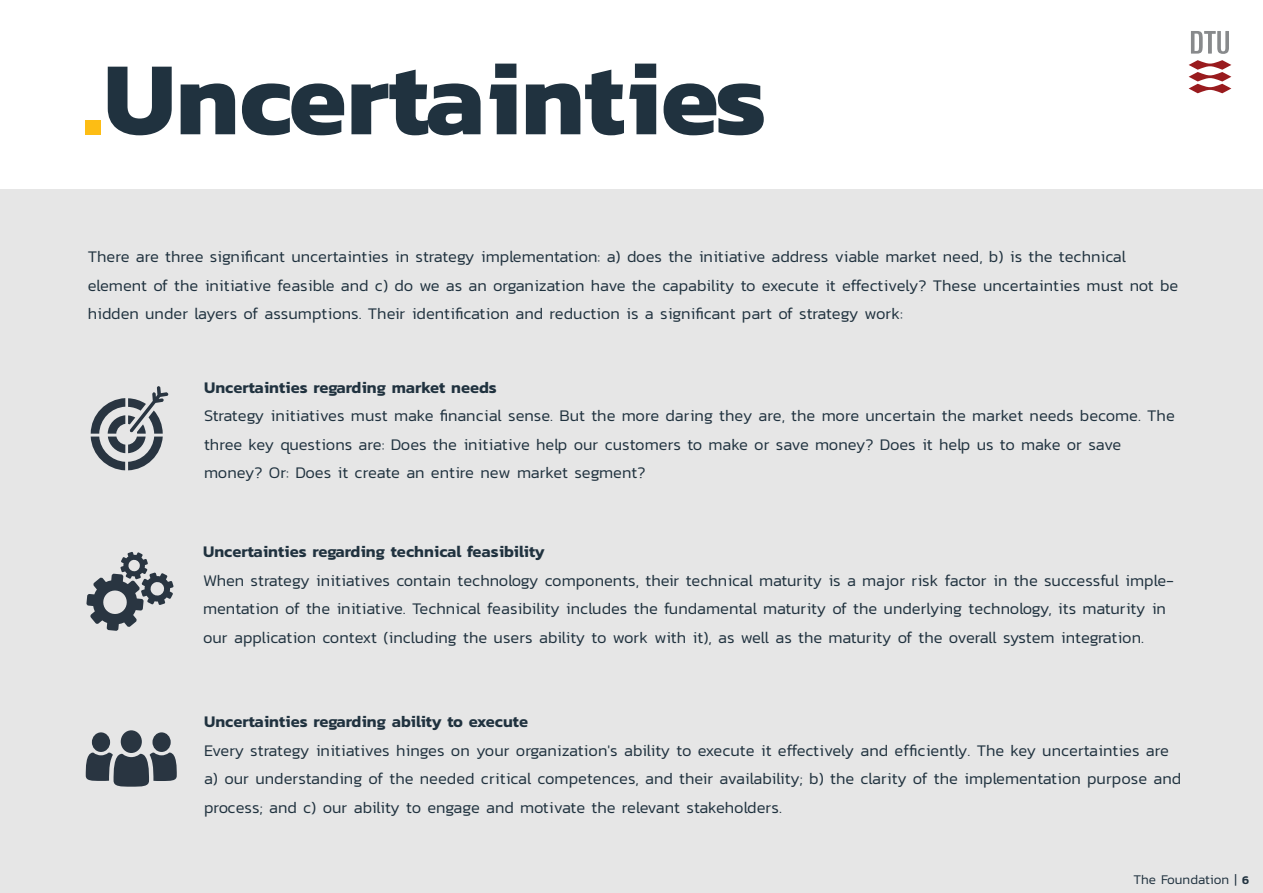
<style>
.page{position:relative;width:1263px;height:893px;background:#fff}
.page>*{position:absolute;margin:0;border:0;box-sizing:border-box;transform-origin:0 0}
.t1{font:700 105px "Kanit";color:#20323f}
.t2{font:300 16.5px/28.5px "Kanit";color:#20323f}
.t3{font:600 16.5px "Kanit";color:#20323f}
.t4{font:300 13.5px "Kanit";color:#20323f}
.s1{color:#fdbd14}
.s2{font-weight:600;font-size:12px}
</style>
<div class="page">
<div style="left:0;top:189px;width:1263px;height:704px;background:#e6e6e6"></div>
<svg style="left:86px;top:552px;width:88px;height:79px"></svg>
<div style="left:92px;top:732px;width:18px;height:20px;background:#293541;border-radius:50%"></div>
<div style="left:152px;top:732px;width:19px;height:20px;background:#293541;border-radius:50%"></div>
<svg style="left:86px;top:752px;width:91px;height:35px"></svg>
<div style="left:121px;top:730px;width:21px;height:23px;background:#293541;border-radius:50%"></div>
<svg style="left:91px;top:386px;width:77px;height:84px"></svg>
<svg style="left:1191px;top:31px;width:38px;height:23px"></svg>
<svg style="left:1189px;top:60px;width:42px;height:33px"></svg>
<h1 class="t1" style="left:83px;top:17px;width:685px"><span class="s1">.</span>Uncertainties</h1>
<p class="t2" style="left:88px;top:242px;width:1092px">There are three significant uncertainties in strategy implementation: a) does the initiative address viable market need, b) is the technical element of the initiative feasible and c) do we as an organization have the capability to execute it effectively? These uncertainties must not be hidden under layers of assumptions. Their identification and reduction is a significant part of strategy work:</p>
<p class="t3" style="left:204px;top:375px;width:294px">Uncertainties regarding market needs</p>
<p class="t2" style="left:204px;top:401px;width:972px">Strategy initiatives must make financial sense. But the more daring they are, the more uncertain the market needs become. The three key questions are: Does the initiative help our customers to make or save money? Does it help us to make or save money? Or: Does it create an entire new market segment?</p>
<p class="t3" style="left:203px;top:539px;width:343px">Uncertainties regarding technical feasibility</p>
<p class="t2" style="left:203px;top:566px;width:972px">When strategy initiatives contain technology components, their technical maturity is a major risk factor in the successful imple&shy;mentation of the initiative. Technical feasibility includes the fundamental maturity of the underlying technology, its maturity in our application context (including the users ability to work with it), as well as the maturity of the overall system integration.</p>
<p class="t3" style="left:204px;top:709px;width:326px">Uncertainties regarding ability to execute</p>
<p class="t2" style="left:204px;top:736px;width:979px">Every strategy initiatives hinges on your organization's ability to execute it effectively and efficiently. The key uncertainties are a) our understanding of the needed critical competences, and their availability; b) the clarity of the implementation purpose and process; and c) our ability to engage and motivate the relevant stakeholders.</p>
<p class="t4" style="left:1133px;top:869px;width:117px">The Foundation | <span class="s2">6</span></p>
</div>
